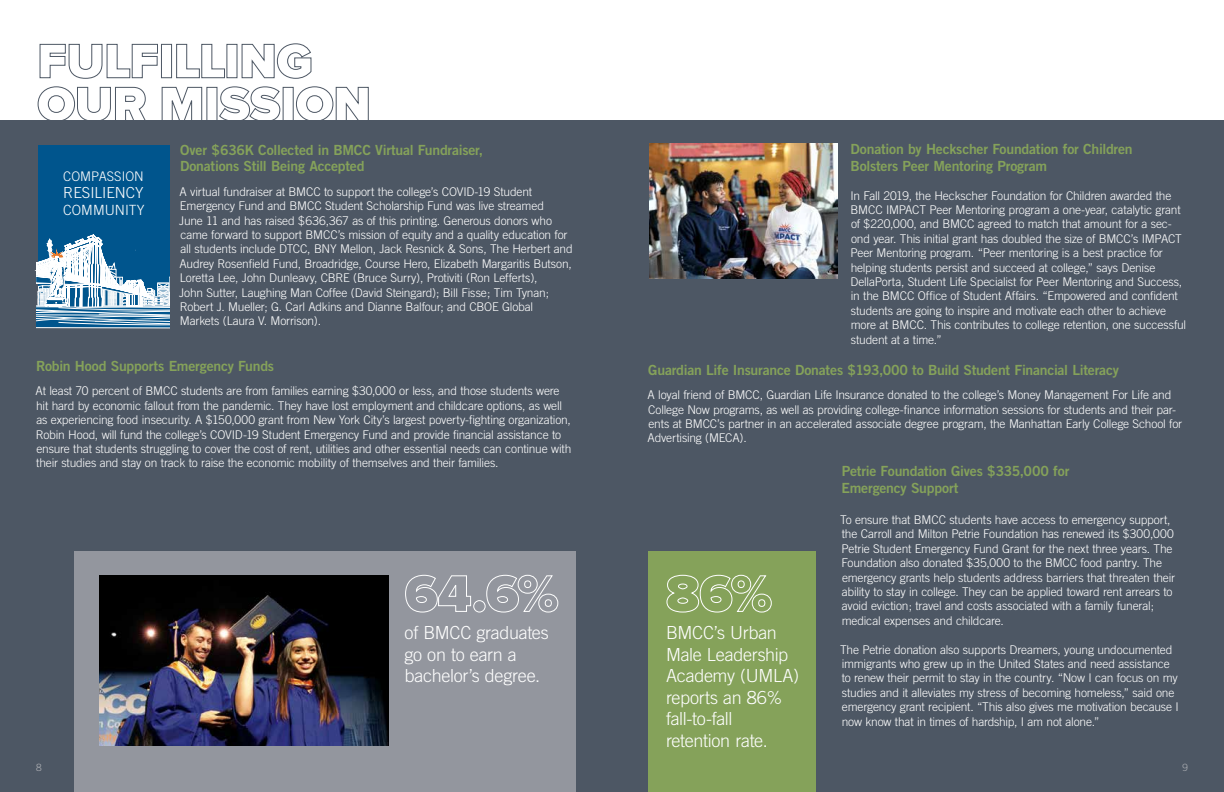
<style>
.page{position:relative;width:1224px;height:792px;background:#fff}
.page>*{position:absolute;margin:0;border:0;box-sizing:border-box;transform-origin:0 0}
.t1{font:300 18px/21.6px "Trade Gothic";letter-spacing:-.02em;color:#fff}
.t2{font:300 15.2px "Trade Gothic";color:#fff}
.t3{font:300 14.1px "Trade Gothic";color:#fff}
.t4{font:14px/16.8px "Trade Gothic Bold Two";letter-spacing:-.015em;color:#85a25a}
.t5{font:300 13.2px "Trade Gothic";color:#fff}
.t6{font:300 12px/14.4px "Trade Gothic";letter-spacing:-.015em;color:#fff}
.t7{font:300 10px "Trade Gothic";color:#adafb4}
</style>
<div class="page">
<div style="left:0;top:121px;width:1224px;height:671px;background:#4d5764"></div>
<svg style="left:39px;top:44px;width:119px;height:35px"></svg>
<div style="left:161px;top:44px;width:11px;height:34px;border:1px solid #4d5764"></div>
<svg style="left:176px;top:44px;width:49px;height:34px"></svg>
<svg style="left:241px;top:43px;width:71px;height:36px"></svg>
<svg style="left:37px;top:86px;width:109px;height:35px"></svg>
<svg style="left:161px;top:87px;width:41px;height:34px"></svg>
<svg style="left:219px;top:86px;width:62px;height:35px"></svg>
<div style="left:283px;top:87px;width:11px;height:34px;border:1px solid #4d5764"></div>
<svg style="left:296px;top:86px;width:73px;height:35px"></svg>
<div style="left:39px;top:145px;width:131px;height:81px;background:#00558d"></div>
<svg style="left:36px;top:216px;width:134px;height:112px;background:#6295b7"></svg>
<img style="left:650px;top:144px;width:188px;height:134px">
<div style="left:648px;top:552px;width:167px;height:240px;background:#85a25a"></div>
<div style="left:75px;top:552px;width:501px;height:240px;background:#93969e"></div>
<img style="left:99px;top:576px;width:290px;height:169px">
<svg style="left:405px;top:574px;width:67px;height:39px"></svg>
<div style="left:473px;top:600px;width:13px;height:13px;border:1px solid #fff;border-radius:50%"></div>
<svg style="left:486px;top:574px;width:73px;height:39px"></svg>
<svg style="left:666px;top:574px;width:106px;height:39px"></svg>
<p class="t4" style="left:180px;top:141px;width:305px">Over $636K Collected in BMCC Virtual Fundraiser,<br>Donations Still Being Accepted</p>
<p class="t6" style="left:179px;top:184px;width:395px">A virtual fundraiser at BMCC to support the college’s COVID-19 Student Emergency Fund and BMCC Student Scholarship Fund was live streamed<br>June 11 and has raised $636,367 as of this printing. Generous donors who came forward to support BMCC’s mission of equity and a quality education for all students include DTCC, BNY Mellon, Jack Resnick &amp; Sons, The Herbert and Audrey Rosenfield Fund, Broadridge, Course Hero, Elizabeth Margaritis Butson, Loretta Lee, John Dunleavy, CBRE (Bruce Surry), Protiviti (Ron Lefferts),<br>John Sutter, Laughing Man Coffee (David Steingard); Bill Fisse; Tim Tynan; Robert J. Mueller; G. Carl Adkins and Dianne Balfour; and CBOE Global Markets (Laura V. Morrison).</p>
<p class="t4" style="left:36px;top:357px;width:240px">Robin Hood Supports Emergency Funds</p>
<p class="t6" style="left:36px;top:384px;width:537px">At least 70 percent of BMCC students are from families earning $30,000 or less, and those students were hit hard by economic fallout from the pandemic. They have lost employment and childcare options, as well as experiencing food insecurity. A $150,000 grant from New York City’s largest poverty-fighting organization, Robin Hood, will fund the college’s COVID-19 Student Emergency Fund and provide financial assistance to ensure that students struggling to cover the cost of rent, utilities and other essential needs can continue with their studies and stay on track to raise the economic mobility of themselves and their families.</p>
<p class="t5" style="left:63px;top:168px;width:82px">COMPASSION</p>
<p class="t2" style="left:63px;top:183px;width:82px">RESILIENCY</p>
<p class="t3" style="left:63px;top:202px;width:83px">COMMUNITY</p>
<h1 class="t1" style="left:405px;top:622px;width:146px">of BMCC graduates go on to earn a bachelor’s degree.</h1>
<p class="t4" style="left:851px;top:140px;width:284px">Donation by Heckscher Foundation for Children<br>Bolsters Peer Mentoring Program</p>
<p class="t6" style="left:850px;top:188px;width:337px">In Fall 2019, the Heckscher Foundation for Children awarded the BMCC IMPACT Peer Mentoring program a one-year, catalytic grant of $220,000, and BMCC agreed to match that amount for a sec&shy;ond year. This initial grant has doubled the size of BMCC’s IMPACT Peer Mentoring program. “Peer mentoring is a best practice for helping students persist and succeed at college,” says Denise DellaPorta, Student Life Specialist for Peer Mentoring and Success, in the BMCC Office of Student Affairs. “Empowered and confident students are going to inspire and motivate each other to achieve more at BMCC. This contributes to college retention, one successful student at a time.”</p>
<p class="t4" style="left:648px;top:361px;width:472px">Guardian Life Insurance Donates $193,000 to Build Student Financial Literacy</p>
<p class="t6" style="left:648px;top:388px;width:536px">A loyal friend of BMCC, Guardian Life Insurance donated to the college’s Money Management For Life and College Now programs, as well as providing college-finance information sessions for students and their par&shy;ents at BMCC’s partner in an accelerated associate degree program, the Manhattan Early College School for Advertising (MECA).</p>
<p class="t4" style="left:842px;top:462px;width:229px">Petrie Foundation Gives $335,000 for<br>Emergency Support</p>
<p class="t6" style="left:840px;top:512px;width:337px">To ensure that BMCC students have access to emergency support, the Carroll and Milton Petrie Foundation has renewed its $300,000<br>Petrie Student Emergency Fund Grant for the next three years. The Foundation also donated $35,000 to the BMCC food pantry. The emergency grants help students address barriers that threaten their ability to stay in college. They can be applied toward rent arrears to avoid eviction; travel and costs associated with a family funeral; medical expenses and childcare.</p>
<p class="t6" style="left:840px;top:642px;width:340px">The Petrie donation also supports Dreamers, young undocumented immigrants who grew up in the United States and need assistance to renew their permit to stay in the country. “Now I can focus on my studies and it alleviates my stress of becoming homeless,” said one emergency grant recipient. “This also gives me motivation because I now know that in times of hardship, I am not alone.”</p>
<h1 class="t1" style="left:666px;top:622px;width:135px">BMCC’s Urban<br>Male Leadership<br>Academy (UMLA) reports an 86% fall-to-fall retention rate.</h1>
<p class="t7" style="left:36px;top:762px;width:7px">8</p>
<p class="t7" style="left:1182px;top:762px;width:7px">9</p>
</div>
